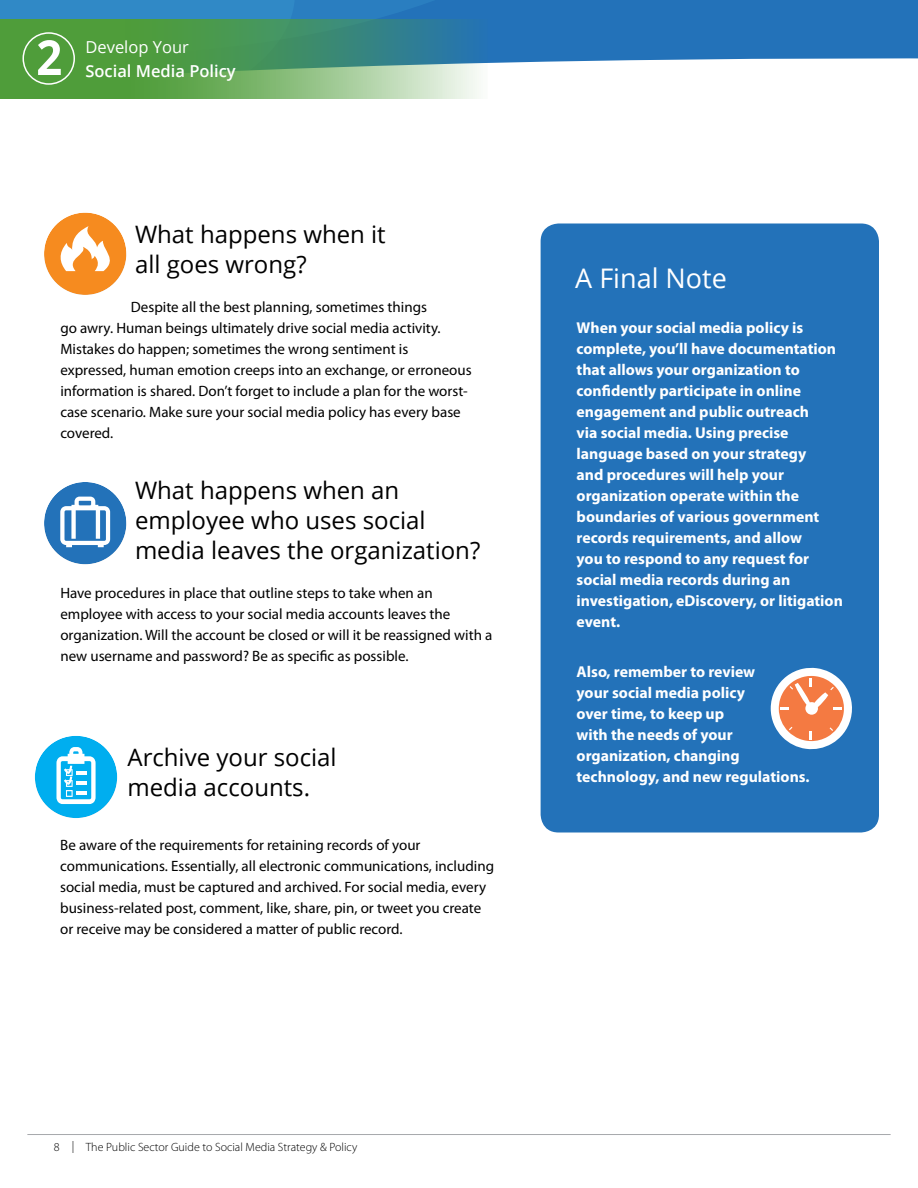
<style>
.page{position:relative;width:918px;height:1188px;background:#fff}
.page>*{position:absolute;margin:0;border:0;box-sizing:border-box;transform-origin:0 0}
.t1{font:27px "Open Sans";color:#fff}
.t2{font:24px/30px "Open Sans";color:#000}
.t3{font:600 16.5px "Open Sans";color:#fff}
.t4{font:16.5px "Open Sans";color:#fff}
.t5{font:700 15.75px/21px "Myriad Pro";color:#fff}
.t6{font:15px/21px "Myriad Pro";color:#000}
.t7{font:300 12px "Myriad Pro";color:#000}
</style>
<div class="page">
<div style="left:541px;top:224px;width:338px;height:608px;background:#2372b9;border-radius:18px"></div>
<div style="left:44px;top:211px;width:85px;height:84px;background:#000;opacity:.2"></div>
<div style="left:44px;top:480px;width:85px;height:84px;background:#000;opacity:.2"></div>
<div style="left:35px;top:734px;width:85px;height:84px;background:#000;opacity:.2"></div>
<svg style="left:60px;top:497px;width:50px;height:50px"></svg>
<svg style="left:58px;top:226px;width:60px;height:45px"></svg>
<svg style="left:771px;top:668px;width:81px;height:82px"></svg>
<svg style="left:56px;top:747px;width:40px;height:57px"></svg>
<hr style="left:27px;top:1134px;width:864px;height:1px;background:#a7a9ac">
<div style="left:471px;top:0;width:447px;height:63px;background:#2372b9"></div>
<svg style="left:0;top:20px;width:488px;height:79px;background:#82b781"></svg>
<svg style="left:0;top:0;width:471px;height:83px;background:#4c977c"></svg>
<p class="t4" style="left:86px;top:36px;width:105px">Develop Your</p>
<p class="t3" style="left:86px;top:60px;width:152px">Social Media Policy</p>
<h2 class="t2" style="left:135px;top:219px;width:252px">What happens when it all goes wrong?</h2>
<p class="t6" style="left:60px;top:296px;width:413px;text-indent:70px">Despite all the best planning, sometimes things<br>go awry. Human beings ultimately drive social media activity.<br>Mistakes do happen; sometimes the wrong sentiment is expressed, human emotion creeps into an exchange, or erroneous information is shared. Don’t forget to include a plan for the worst&shy;case scenario. Make sure your social media policy has every base covered.</p>
<h2 class="t2" style="left:135px;top:475px;width:347px">What happens when an employee who uses social media leaves the organization?</h2>
<p class="t6" style="left:60px;top:582px;width:434px">Have procedures in place that outline steps to take when an employee with access to your social media accounts leaves the organization. Will the account be closed or will it be reassigned with a new username and password? Be as specific as possible.</p>
<h2 class="t2" style="left:128px;top:742px;width:211px">Archive your social media accounts.</h2>
<p class="t6" style="left:60px;top:834px;width:435px">Be aware of the requirements for retaining records of your communications. Essentially, all electronic communications, including social media, must be captured and archived. For social media, every business-related post, comment, like, share, pin, or tweet you create or receive may be considered a matter of public record.</p>
<p class="t7" style="left:54px;top:1140px;width:305px">8 | The Public Sector Guide to Social Media Strategy &amp; Policy</p>
<h1 class="t1" style="left:575px;top:259px;width:153px">A Final Note</h1>
<p class="t5" style="left:577px;top:316px;width:268px">When your social media policy is complete, you’ll have documentation that allows your organization to confidently participate in online engagement and public outreach<br>via social media. Using precise language based on your strategy<br>and procedures will help your organization operate within the boundaries of various government records requirements, and allow<br>you to respond to any request for social media records during an investigation, eDiscovery, or litigation event.</p>
<p class="t5" style="left:577px;top:661px;width:235px">Also, remember to review<br>your social media policy<br>over time, to keep up<br>with the needs of your organization, changing technology, and new regulations.</p>
</div>
